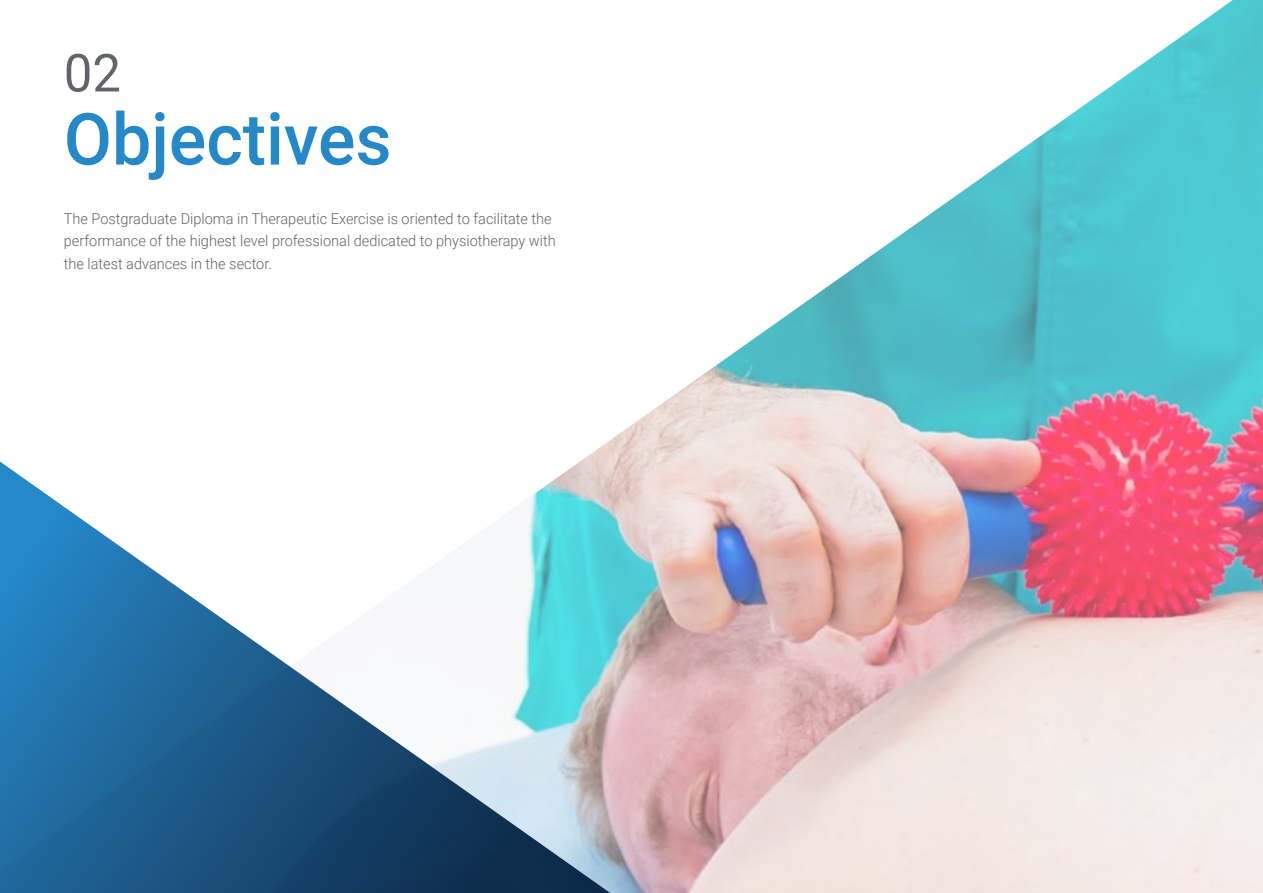
<style>
.page{position:relative;width:1263px;height:893px;background:#fff}
.page>*{position:absolute;margin:0;border:0;box-sizing:border-box;transform-origin:0 0}
.t1{font:500 72px "Roboto";color:#2488c9}
.t2{font:52.5px "Roboto";color:#61646a}
.t3{font:300 15px/22.5px "Roboto";color:#61646a}
</style>
<div class="page">
<img style="left:602px;top:0;width:661px;height:893px">
<svg style="left:0;top:446px;width:640px;height:447px"></svg>
<h2 class="t2" style="left:64px;top:36px;width:59px">02</h2>
<h1 class="t1" style="left:64px;top:89px;width:329px">Objectives</h1>
<p class="t3" style="left:64px;top:207px;width:493px">The Postgraduate Diploma in Therapeutic Exercise is oriented to facilitate the performance of the highest level professional dedicated to physiotherapy with the latest advances in the sector.</p>
</div>
